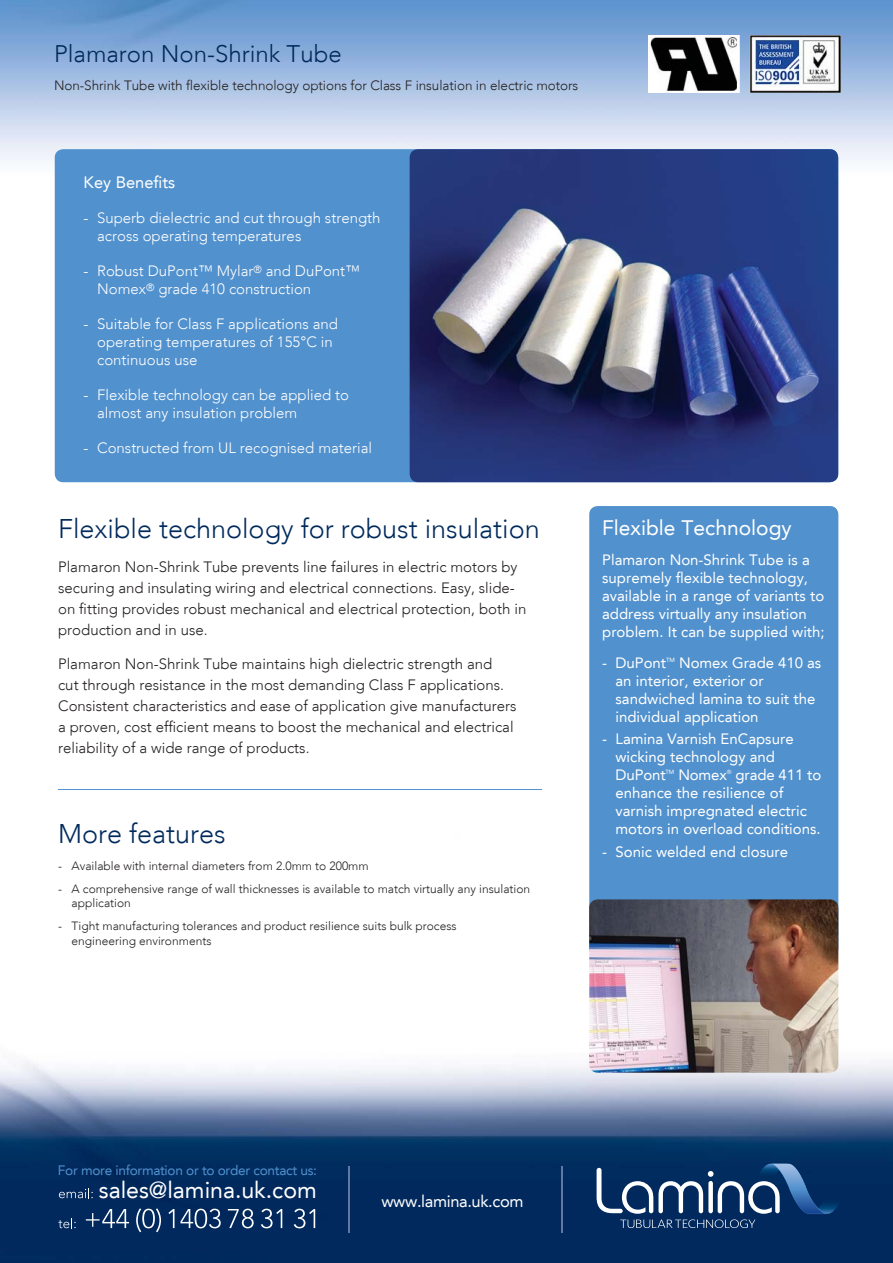
<style>
.page{position:relative;width:893px;height:1263px;background:#fff}
.page>*{position:absolute;margin:0;border:0;box-sizing:border-box;transform-origin:0 0}
.t1{font:300 27px "Avenir";color:#002a5c}
.t2{font:300 24px "Avenir";color:#002a5c}
.t3{font:23.1px "Avenir";color:#fff}
.t4{font:21px "Avenir";color:#fff}
.t5{font:16.5px "Avenir";letter-spacing:-.02em;color:#fff}
.t6{font:16.5px "Avenir";color:#fff}
.t7{font:300 15px/21px "Avenir";color:#231f20}
.t8{font:15px/18px "Avenir";color:#fff}
.t9{font:300 15px/18px "Avenir";color:#fff}
.t10{font:13.65px "Avenir";letter-spacing:-.02em;color:#5191cd}
.t11{font:300 13.5px "Avenir";letter-spacing:-.005em;color:#231f20}
.t12{font:300 12px/14.4px "Avenir";color:#231f20}
.t13{font:6px "Avenir";color:#fff}
</style>
<div class="page">
<img style="left:0;top:0;width:893px;height:1263px">
<svg style="left:59px;top:1188px;width:34px;height:10px"></svg>
<svg style="left:58px;top:1218px;width:18px;height:10px"></svg>
<svg style="left:86px;top:1209px;width:43px;height:19px"></svg>
<svg style="left:136px;top:1208px;width:25px;height:24px"></svg>
<svg style="left:168px;top:1209px;width:6px;height:19px"></svg>
<svg style="left:180px;top:1209px;width:41px;height:19px"></svg>
<svg style="left:228px;top:1209px;width:26px;height:19px"></svg>
<svg style="left:261px;top:1209px;width:21px;height:19px"></svg>
<svg style="left:294px;top:1209px;width:21px;height:19px"></svg>
<svg style="left:597px;top:1164px;width:245px;height:64px;background:#2a4e7b"></svg>
<img style="left:348px;top:1166px;width:1px;height:66px">
<img style="left:561px;top:1166px;width:1px;height:66px">
<div style="left:55px;top:149px;width:783px;height:333px;background:#5191cd;border-radius:9px"></div>
<hr style="left:58px;top:789px;width:483px;height:1px;background:#5191cd">
<div style="left:589px;top:506px;width:249px;height:451px;background:#5191cd;border-radius:9px"></div>
<img style="left:589px;top:899px;width:249px;height:174px;border-radius:9px">
<img style="left:410px;top:149px;width:428px;height:333px;border-radius:9px">
<img style="left:648px;top:35px;width:193px;height:57px">
<h2 class="t2" style="left:54px;top:44px;width:289px">Plamaron Non-Shrink Tube</h2>
<p class="t11" style="left:54px;top:80px;width:526px">Non-Shrink Tube with flexible technology options for Class F insulation in electric motors</p>
<p class="t6" style="left:84px;top:176px;width:93px">Key Benefits</p>
<p class="t9" style="left:97px;top:210px;width:285px;text-indent:-14px">- Superb dielectric and cut through strength across operating temperatures</p>
<p class="t9" style="left:97px;top:263px;width:264px;text-indent:-13px">- Robust DuPont™ Mylar<sup>®</sup> and DuPont™<br>Nomex<sup>®</sup> grade 410 construction</p>
<p class="t9" style="left:97px;top:316px;width:242px;text-indent:-14px">- Suitable for Class F applications and operating temperatures of 155°C in continuous use</p>
<p class="t9" style="left:97px;top:387px;width:254px;text-indent:-14px">- Flexible technology can be applied to almost any insulation problem</p>
<p class="t9" style="left:84px;top:440px;width:290px">- Constructed from UL recognised material</p>
<h1 class="t1" style="left:58px;top:518px;width:483px">Flexible technology for robust insulation</h1>
<p class="t7" style="left:58px;top:557px;width:470px">Plamaron Non-Shrink Tube prevents line failures in electric motors by securing and insulating wiring and electrical connections. Easy, slide&shy;on fitting provides robust mechanical and electrical protection, both in production and in use.</p>
<p class="t7" style="left:58px;top:654px;width:460px">Plamaron Non-Shrink Tube maintains high dielectric strength and cut through resistance in the most demanding Class F applications.<br>Consistent characteristics and ease of application give manufacturers a proven, cost efficient means to boost the mechanical and electrical reliability of a wide range of products.</p>
<h1 class="t1" style="left:58px;top:823px;width:169px">More features</h1>
<p class="t12" style="left:58px;top:859px;width:312px">- Available with internal diameters from 2.0mm to 200mm</p>
<p class="t12" style="left:72px;top:882px;width:460px;text-indent:-14px">- A comprehensive range of wall thicknesses is available to match virtually any insulation application</p>
<p class="t12" style="left:72px;top:920px;width:386px;text-indent:-14px">- Tight manufacturing tolerances and product resilience suits bulk process engineering environments</p>
<h3 class="t4" style="left:602px;top:519px;width:191px">Flexible Technology</h3>
<p class="t8" style="left:602px;top:552px;width:224px">Plamaron Non-Shrink Tube is a supremely flexible technology, available in a range of variants to address virtually any insulation problem. It can be supplied with;</p>
<p class="t8" style="left:602px;top:655px;width:65px">- DuPont</p>
<p class="t13" style="left:666px;top:658px;width:10px">TM</p>
<p class="t8" style="left:615px;top:655px;width:207px;text-indent:64px">Nomex Grade 410 as an interior, exterior or sandwiched lamina to suit the individual application</p>
<p class="t8" style="left:615px;top:731px;width:180px;text-indent:-13px">- Lamina Varnish EnCapsure wicking technology and<br>DuPont</p>
<p class="t8" style="left:615px;top:767px;width:207px;text-indent:120px">grade 411 to enhance the resilience of varnish impregnated electric motors in overload conditions.</p>
<p class="t8" style="left:602px;top:843px;width:187px">- Sonic welded end closure</p>
<p class="t13" style="left:665px;top:770px;width:10px">TM</p>
<p class="t8" style="left:678px;top:767px;width:50px">Nomex</p>
<p class="t13" style="left:727px;top:770px;width:6px">®</p>
<p class="t10" style="left:58px;top:1164px;width:261px">For more information or to order contact us:</p>
<h3 class="t3" style="left:99px;top:1181px;width:219px">sales@lamina.uk.com</h3>
<p class="t5" style="left:381px;top:1195px;width:144px">www.lamina.uk.com</p>
</div>
